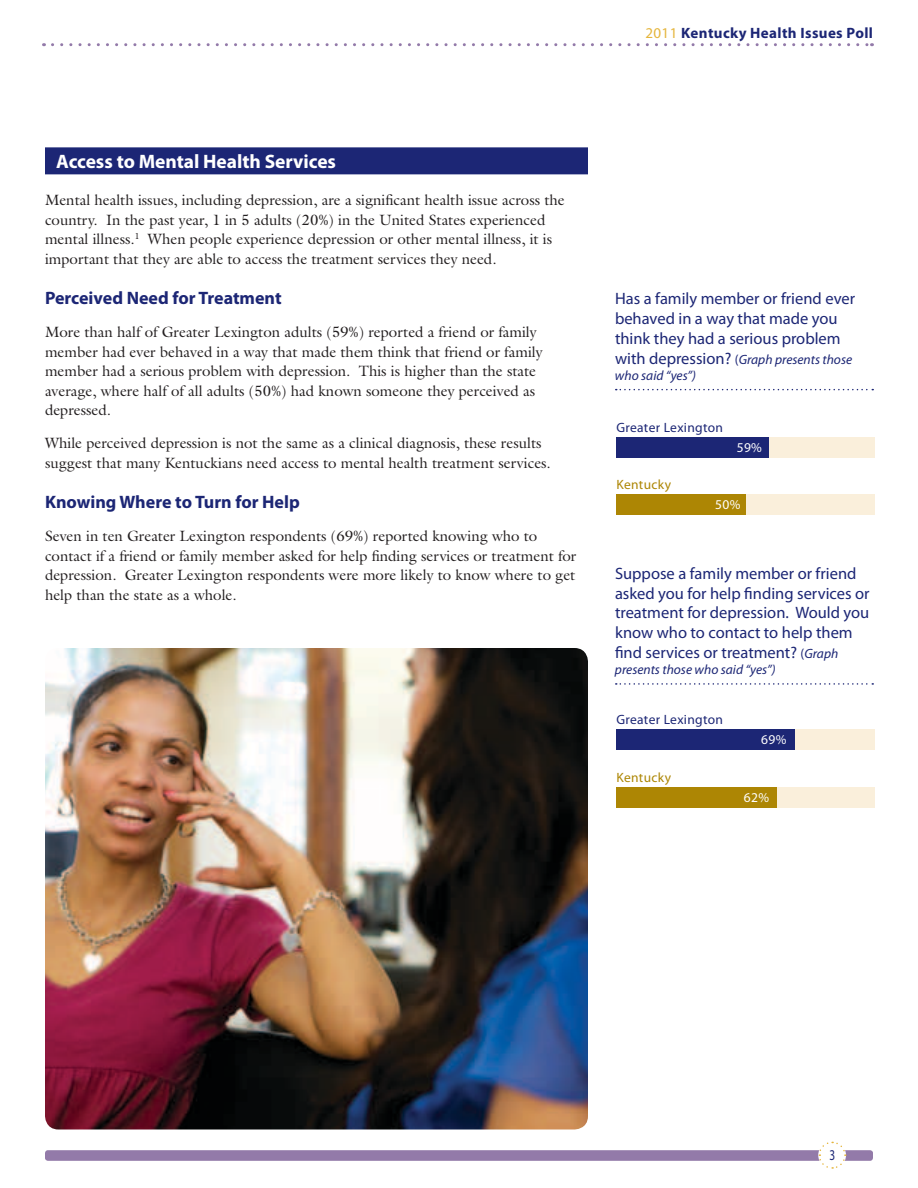
<style>
.page{position:relative;width:918px;height:1188px;background:#fff}
.page>*{position:absolute;margin:0;border:0;box-sizing:border-box;transform-origin:0 0}
.t1{font:700 19.5px "Myriad Pro";letter-spacing:-.005em;color:#fff}
.t2{font:700 18px "Myriad Pro";color:#1c2675}
.t3{font:16.5px/19.8px "Myriad Pro";color:#1c2675}
.t4{font:15px/19.5px "Galliard Std";color:#231f20}
.t5{font:700 15px "Myriad Pro";letter-spacing:.025em;color:#1c2675}
.t6{font:15px "Myriad Pro";color:#1c2675;scale:.75 1}
.t7{font:italic 13.5px/16.2px "Myriad Pro";color:#1c2675}
.t8{font:13.5px "Myriad Pro";letter-spacing:.025em;color:#1c2675}
.t9{font:13.5px "Myriad Pro";letter-spacing:.025em;color:#ad8604}
.t10{font:13.5px "Myriad Pro";letter-spacing:.025em;color:#fff}
.s1{font-weight:400;color:#e5b53c}
.s2{font-style:normal;font-size:16.5px}
.s3{font-style:normal}
.s4{font-size:13.5px}
.s5{font-style:italic;font-size:13.5px}
</style>
<div class="page">
<div style="left:45px;top:1150px;width:828px;height:11px;background:#937aa9;border-radius:3px"></div>
<svg style="left:52px;top:43px;width:821px;height:3px"></svg>
<svg style="left:818px;top:1141px;width:28px;height:28px"></svg>
<div style="left:45px;top:147px;width:543px;height:27px;background:#1c2675"></div>
<div style="left:616px;top:495px;width:259px;height:20px;background:#faefdb"></div>
<div style="left:616px;top:437px;width:259px;height:20px;background:#faefdb"></div>
<div style="left:616px;top:495px;width:130px;height:20px;background:#ad8604"></div>
<div style="left:616px;top:437px;width:153px;height:20px;background:#1c2675"></div>
<div style="left:616px;top:787px;width:259px;height:21px;background:#faefdb"></div>
<div style="left:616px;top:730px;width:259px;height:20px;background:#faefdb"></div>
<div style="left:616px;top:787px;width:161px;height:21px;background:#ad8604"></div>
<div style="left:616px;top:730px;width:179px;height:20px;background:#1c2675"></div>
<svg style="left:616px;top:389px;width:257px;height:1px"></svg>
<svg style="left:616px;top:683px;width:257px;height:2px"></svg>
<img style="left:45px;top:648px;width:543px;height:482px">
<p class="t5" style="left:645px;top:23px;width:229px"><span class="s1">2011</span> Kentucky Health Issues Poll</p>
<h1 class="t1" style="left:56px;top:148px;width:281px">Access to Mental Health Services</h1>
<p class="t4" style="left:45px;top:190px;width:521px">Mental health issues, including depression, are a significant health issue across the country. In the past year, 1 in 5 adults (20%) in the United States experienced mental illness.<sup>1</sup> When people experience depression or other mental illness, it is important that they are able to access the treatment services they need.</p>
<p class="t2" style="left:45px;top:286px;width:238px">Perceived Need for Treatment</p>
<p class="t4" style="left:45px;top:322px;width:499px">More than half of Greater Lexington adults (59%) reported a friend or family member had ever behaved in a way that made them think that friend or family member had a serious problem with depression. This is higher than the state average, where half of all adults (50%) had known someone they perceived as depressed.</p>
<p class="t4" style="left:45px;top:433px;width:507px">While perceived depression is not the same as a clinical diagnosis, these results suggest that many Kentuckians need access to mental health treatment services.</p>
<p class="t2" style="left:45px;top:490px;width:256px">Knowing Where to Turn for Help</p>
<p class="t4" style="left:45px;top:526px;width:533px">Seven in ten Greater Lexington respondents (69%) reported knowing who to contact if a friend or family member asked for help finding services or treatment for depression. Greater Lexington respondents were more likely to know where to get help than the state as a whole.</p>
<p class="t3" style="left:615px;top:289px;width:242px">Has a family member or friend ever behaved in a way that made you think they had a serious problem</p>
<p class="t7" style="left:615px;top:351px;width:239px"><span class="s2">with depression?</span> <span class="s3">(</span>Graph presents those who said “yes”)</p>
<p class="t8" style="left:616px;top:419px;width:108px">Greater Lexington</p>
<p class="t9" style="left:616px;top:476px;width:56px">Kentucky</p>
<p class="t10" style="left:737px;top:439px;width:27px">59%</p>
<p class="t10" style="left:715px;top:496px;width:27px">50%</p>
<p class="t3" style="left:615px;top:563px;width:256px">Suppose a family member or friend asked you for help finding services or treatment for depression. Would you know who to contact to help them find services or treatment? <span class="s4">(</span><span class="s5">Graph</span></p>
<p class="t7" style="left:615px;top:661px;width:162px">presents those who said “yes”)</p>
<p class="t8" style="left:616px;top:711px;width:108px">Greater Lexington</p>
<p class="t9" style="left:616px;top:769px;width:56px">Kentucky</p>
<p class="t10" style="left:761px;top:731px;width:27px">69%</p>
<p class="t10" style="left:744px;top:789px;width:27px">62%</p>
<p class="t6" style="left:830px;top:1146px;width:9px">3</p>
</div>
